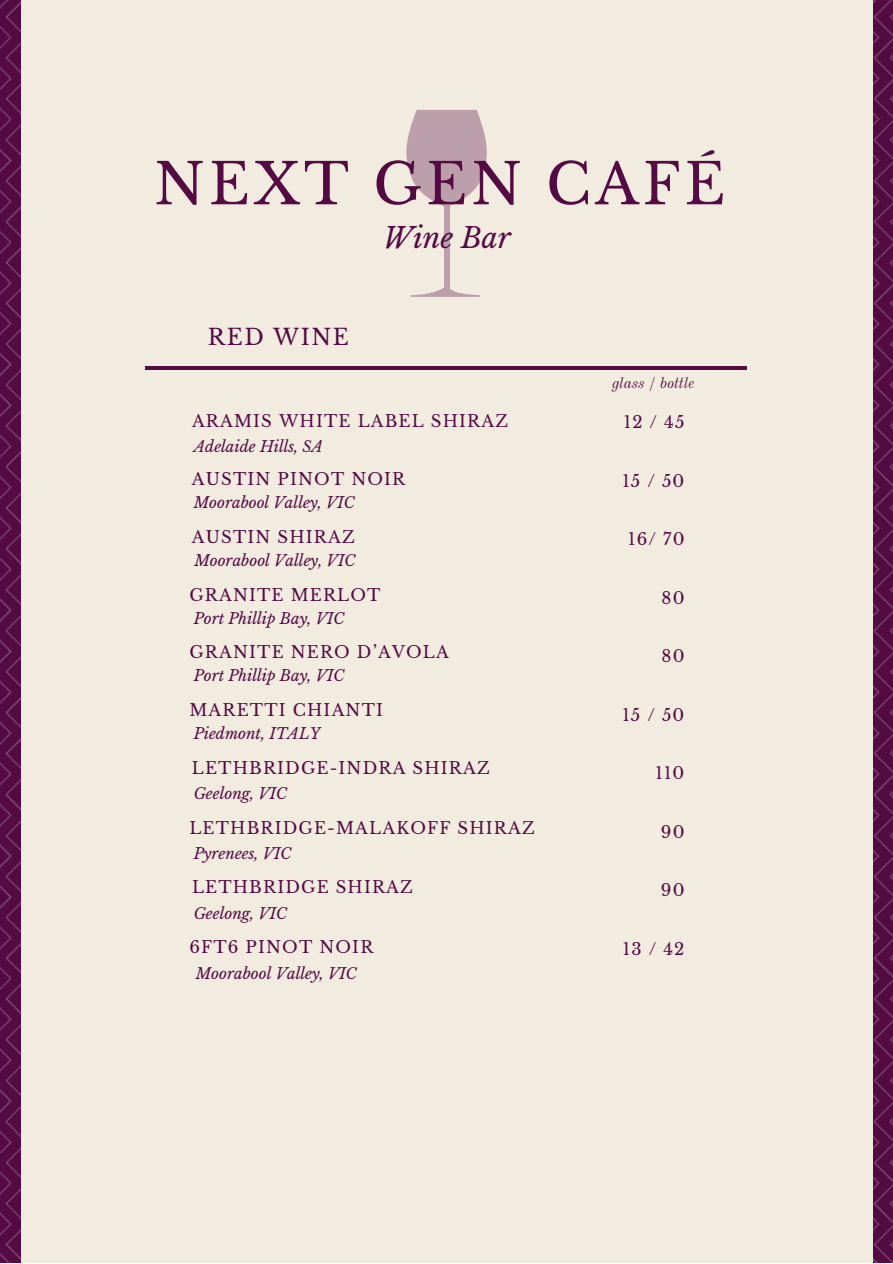
<style>
.page{position:relative;width:893px;height:1264px;background:#fff}
.page>*{position:absolute;margin:0;border:0;box-sizing:border-box;transform-origin:0 0}
.t1{font:56.4px "Libre Baskerville";letter-spacing:.07em;color:#540a43}
.t2{font:italic 28.2px "Libre Baskerville";color:#540a43}
.t3{font:22.05px "Libre Baskerville";letter-spacing:.07em;color:#540a43}
.t4{font:16.5px "Libre Baskerville";letter-spacing:.07em;color:#540a43}
.t5{font:italic 15.15px "Libre Baskerville";color:#540a43}
.t6{font:italic 15.15px "Old Standard";color:#540a43}
</style>
<div class="page">
<img style="left:0;top:0;width:892px;height:1262px">
<div style="left:21px;top:0;width:851px;height:1262px;background:#f2ebe0"></div>
<svg style="left:406px;top:110px;width:81px;height:97px"></svg>
<div style="left:444px;top:202px;width:5px;height:87px;background:#bc9fab"></div>
<svg style="left:410px;top:285px;width:71px;height:12px"></svg>
<hr style="left:145px;top:366px;width:601px;height:3px;background:#540a43">
<p class="t1" style="left:154px;top:149px;width:572px">NEXT GEN CAFÉ</p>
<p class="t2" style="left:383px;top:220px;width:129px">Wine Bar</p>
<p class="t3" style="left:208px;top:324px;width:142px">RED WINE</p>
<p class="t6" style="left:612px;top:373px;width:84px">glass / bottle</p>
<p class="t4" style="left:192px;top:410px;width:317px">ARAMIS WHITE LABEL SHIRAZ</p>
<p class="t4" style="left:623px;top:412px;width:62px">12 / 45</p>
<p class="t5" style="left:194px;top:437px;width:131px">Adelaide Hills, SA</p>
<p class="t4" style="left:192px;top:469px;width:215px">AUSTIN PINOT NOIR</p>
<p class="t5" style="left:194px;top:493px;width:163px">Moorabool Valley, VIC</p>
<p class="t4" style="left:192px;top:527px;width:164px">AUSTIN SHIRAZ</p>
<p class="t5" style="left:194px;top:551px;width:163px">Moorabool Valley, VIC</p>
<p class="t4" style="left:189px;top:585px;width:192px">GRANITE MERLOT</p>
<p class="t5" style="left:194px;top:609px;width:152px">Port Phillip Bay, VIC</p>
<p class="t4" style="left:189px;top:641px;width:261px">GRANITE NERO D’AVOLA</p>
<p class="t5" style="left:194px;top:666px;width:152px">Port Phillip Bay, VIC</p>
<p class="t4" style="left:189px;top:699px;width:195px">MARETTI CHIANTI</p>
<p class="t5" style="left:194px;top:724px;width:128px">Piedmont, ITALY</p>
<p class="t4" style="left:192px;top:757px;width:299px">LETHBRIDGE-INDRA SHIRAZ</p>
<p class="t5" style="left:194px;top:784px;width:95px">Geelong, VIC</p>
<p class="t4" style="left:189px;top:817px;width:347px">LETHBRIDGE-MALAKOFF SHIRAZ</p>
<p class="t5" style="left:194px;top:844px;width:99px">Pyrenees, VIC</p>
<p class="t4" style="left:192px;top:877px;width:222px">LETHBRIDGE SHIRAZ</p>
<p class="t5" style="left:194px;top:904px;width:95px">Geelong, VIC</p>
<p class="t4" style="left:189px;top:937px;width:185px">6FT6 PINOT NOIR</p>
<p class="t5" style="left:196px;top:964px;width:163px">Moorabool Valley, VIC</p>
<p class="t4" style="left:622px;top:471px;width:63px">15 / 50</p>
<p class="t4" style="left:628px;top:529px;width:58px">16/ 70</p>
<p class="t4" style="left:661px;top:587px;width:24px">80</p>
<p class="t4" style="left:661px;top:646px;width:24px">80</p>
<p class="t4" style="left:622px;top:704px;width:63px">15 / 50</p>
<p class="t4" style="left:655px;top:763px;width:30px">110</p>
<p class="t4" style="left:660px;top:821px;width:25px">90</p>
<p class="t4" style="left:660px;top:880px;width:25px">90</p>
<p class="t4" style="left:623px;top:938px;width:63px">13 / 42</p>
</div>
